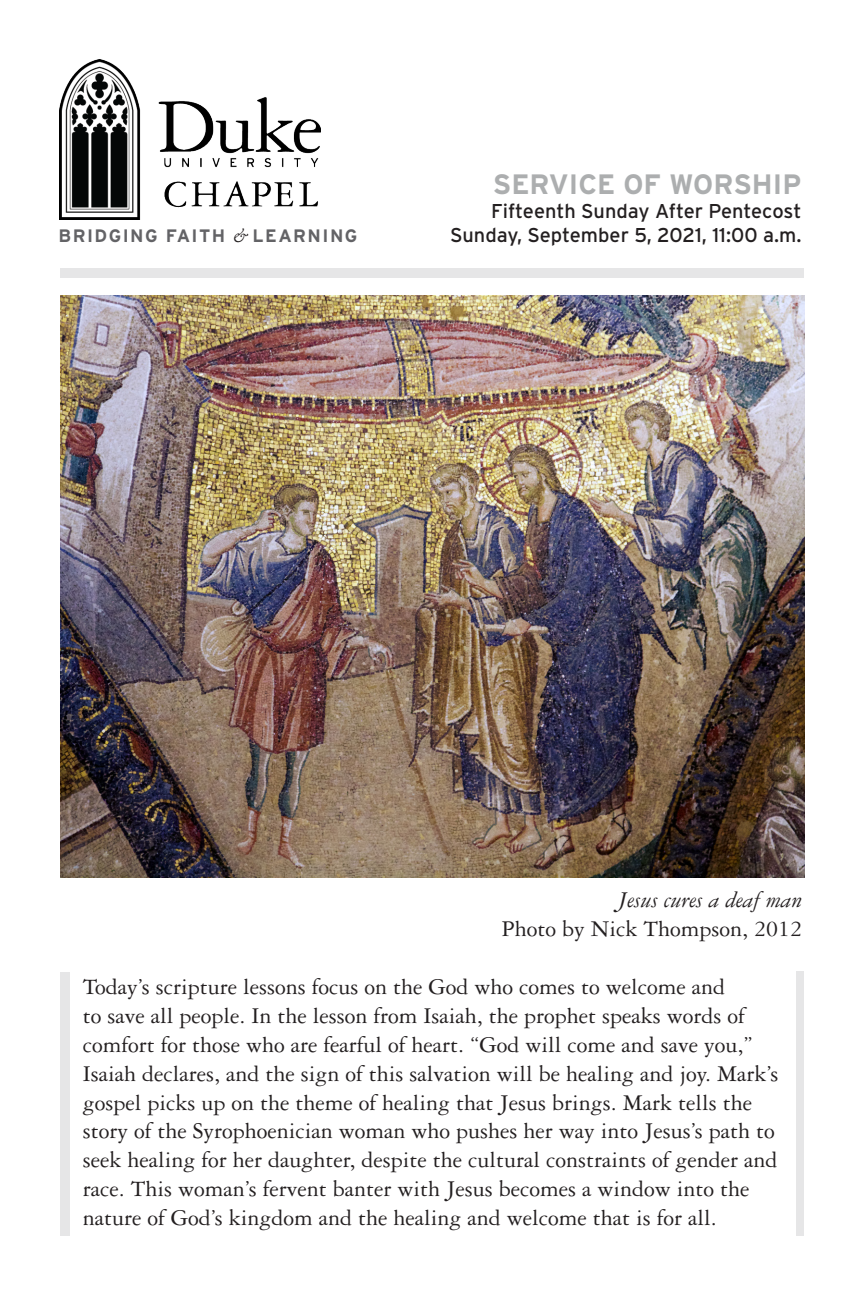
<style>
.page{position:relative;width:864px;height:1296px;background:#fff}
.page>*{position:absolute;margin:0;border:0;box-sizing:border-box;transform-origin:0 0}
.Header_1{font:700 28px "Interstate";color:#acaeaf}
.Tabbed_Leader{font:24px/28.8px "Garamond 3 LT Std";color:#231f20}
.Tabbed_Leader-2{font:italic 24px "Garamond 3 LT Std";color:#231f20}
.Header_1-2{font:20px "Interstate";color:#231f20}
.t1{font:700 18px "Interstate";letter-spacing:.08em;color:#636366}
.s1{font-family:"Adobe Garamond Pro";font-weight:400;font-style:italic;color:#231f20}
</style>
<div class="page">
<div style="left:60px;top:972px;width:10px;height:264px;background:#e6e6e7"></div>
<div style="left:796px;top:972px;width:8px;height:264px;background:#e6e6e7"></div>
<div style="left:60px;top:268px;width:744px;height:10px;background:#e6e6e7"></div>
<img style="left:60px;top:60px;width:260px;height:159px">
<img style="left:60px;top:295px;width:744px;height:583px">
<p class="Header_1" style="left:493px;top:168px;width:310px">SERVICE OF WORSHIP</p>
<p class="Header_1-2" style="left:491px;top:200px;width:312px">Fifteenth Sunday After Pentecost</p>
<p class="t1" style="left:59px;top:226px;width:300px">BRIDGING FAITH <span class="s1">&amp;</span> LEARNING</p>
<p class="Header_1-2" style="left:450px;top:224px;width:353px">Sunday, September 5, 2021, 11:00 a.m.</p>
<p class="Tabbed_Leader-2" style="left:618px;top:887px;width:185px">Jesus cures a deaf man</p>
<p class="Tabbed_Leader" style="left:501px;top:914px;width:302px">Photo by Nick Thompson, 2012</p>
<p class="Tabbed_Leader" style="left:83px;top:973px;width:697px">Today’s scripture lessons focus on the God who comes to welcome and<br>to save all people. In the lesson from Isaiah, the prophet speaks words of comfort for those who are fearful of heart. “God will come and save you,” Isaiah declares, and the sign of this salvation will be healing and joy. Mark’s gospel picks up on the theme of healing that Jesus brings. Mark tells the story of the Syrophoenician woman who pushes her way into Jesus’s path to seek healing for her daughter, despite the cultural constraints of gender and race. This woman’s fervent banter with Jesus becomes a window into the nature of God’s kingdom and the healing and welcome that is for all.</p>
</div>
